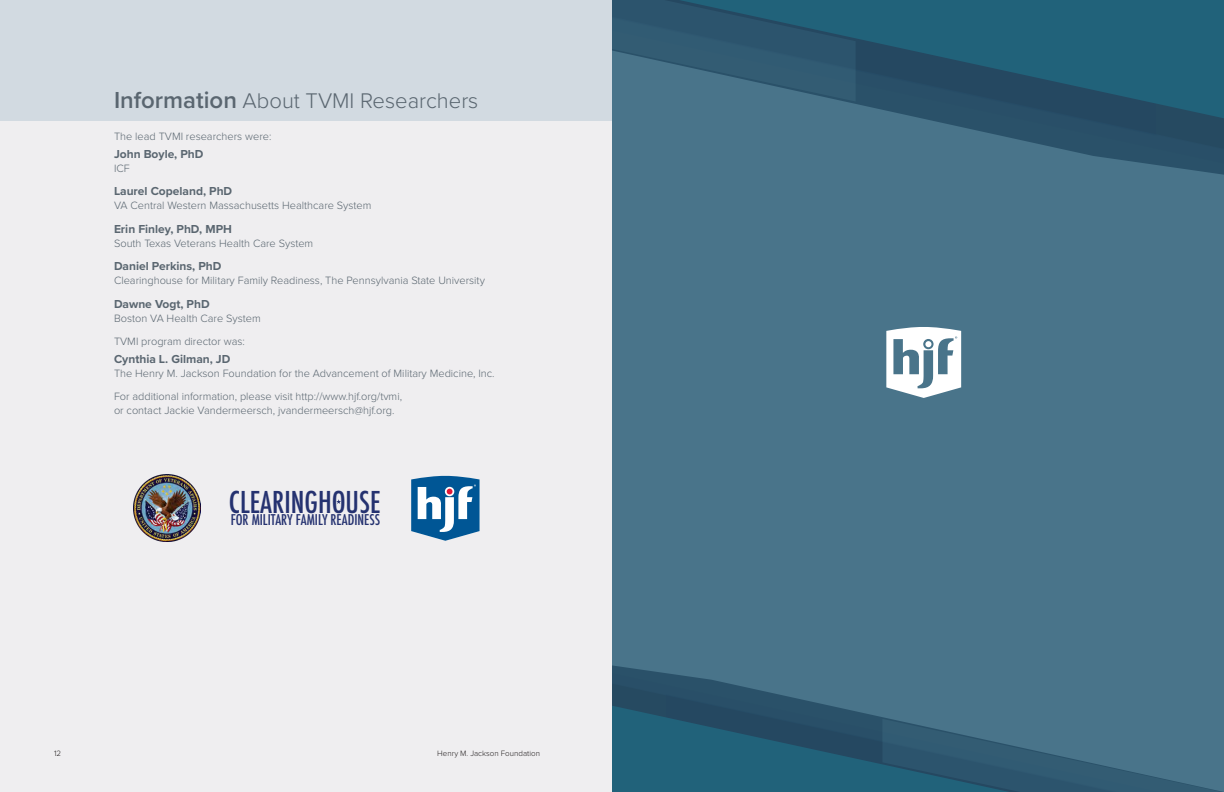
<style>
.page{position:relative;width:1224px;height:792px;background:#fff}
.page>*{position:absolute;margin:0;border:0;box-sizing:border-box;transform-origin:0 0}
.t1{font:500 condensed 29.3px "Futura";color:#253270}
.t2{font:300 22px "Proxima Nova";color:#5a6670}
.t3{font:500 condensed 14.4px "Futura";color:#253270}
.t4{font:700 12px "Proxima Nova";color:#5a6670}
.t5{font:300 11px/14.4px "Proxima Nova";color:#5a6670}
.t6{font:300 8px "Proxima Nova";color:#231f20}
.s1{font-weight:600;font-size:24px}
</style>
<div class="page">
<div style="left:612px;top:0;width:612px;height:792px;background:#49748a"></div>
<svg style="left:612px;top:0;width:612px;height:175px"></svg>
<svg style="left:679px;top:0;width:545px;height:118px;background:#285c74"></svg>
<svg style="left:612px;top:665px;width:218px;height:41px;fill:#2a5169"></svg>
<svg style="left:612px;top:706px;width:611px;height:86px"></svg>
<div style="left:0;top:101px;width:612px;height:691px;background:#efeef0"></div>
<div style="left:0;top:0;width:612px;height:121px;background:#d2dae1"></div>
<svg style="left:411px;top:475px;width:69px;height:66px;background:#5e92ba"></svg>
<img style="left:134px;top:475px;width:66px;height:67px">
<svg style="left:336px;top:499px;width:5px;height:5px"></svg>
<svg style="left:886px;top:327px;width:75px;height:71px"></svg>
<p class="t2" style="left:114px;top:84px;width:366px"><span class="s1">Information</span> About TVMI Researchers</p>
<p class="t5" style="left:114px;top:128px;width:159px">The lead TVMI researchers were:</p>
<p class="t4" style="left:114px;top:145px;width:91px">John Boyle, PhD</p>
<p class="t5" style="left:114px;top:160px;width:17px">ICF</p>
<p class="t4" style="left:114px;top:182px;width:120px">Laurel Copeland, PhD</p>
<p class="t5" style="left:114px;top:198px;width:259px">VA Central Western Massachusetts Healthcare System</p>
<p class="t4" style="left:114px;top:220px;width:119px">Erin Finley, PhD, MPH</p>
<p class="t5" style="left:114px;top:235px;width:201px">South Texas Veterans Health Care System</p>
<p class="t4" style="left:114px;top:257px;width:109px">Daniel Perkins, PhD</p>
<p class="t5" style="left:114px;top:273px;width:372px">Clearinghouse for Military Family Readiness, The Pennsylvania State University</p>
<p class="t4" style="left:114px;top:295px;width:97px">Dawne Vogt, PhD</p>
<p class="t5" style="left:114px;top:310px;width:148px">Boston VA Health Care System</p>
<p class="t5" style="left:114px;top:333px;width:132px">TVMI program director was:</p>
<p class="t4" style="left:114px;top:350px;width:118px">Cynthia L. Gilman, JD</p>
<p class="t5" style="left:114px;top:365px;width:382px">The Henry M. Jackson Foundation for the Advancement of Military Medicine, Inc.</p>
<p class="t5" style="left:114px;top:388px;width:290px">For additional information, please visit http://www.hjf.org/tvmi, or contact Jackie Vandermeersch, jvandermeersch@hjf.org.</p>
<h1 class="t1" style="left:229px;top:483px;width:153px">CLEARINGHOUSE</h1>
<h3 class="t3" style="left:231px;top:511px;width:151px">FOR MILITARY FAMILY READINESS</h3>
<p class="t6" style="left:54px;top:748px;width:9px">12</p>
<p class="t6" style="left:437px;top:748px;width:104px">Henry M. Jackson Foundation</p>
</div>
